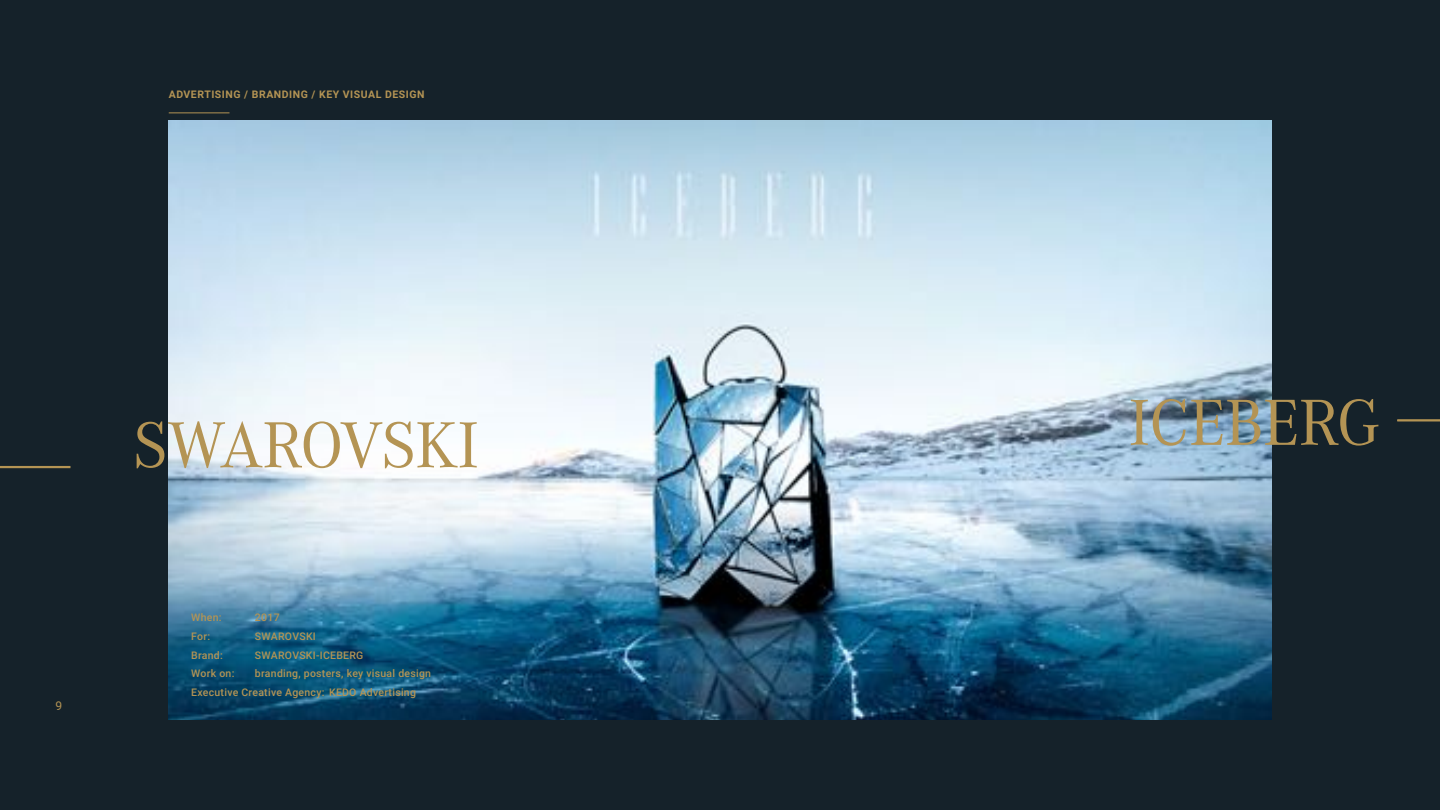
<style>
.page{position:relative;width:1440px;height:810px;background:#15222a}
.page>*{position:absolute;margin:0;border:0;box-sizing:border-box;transform-origin:0 0}
.t1{font:67.5px "Corporate A";letter-spacing:-.01em;color:#b49454}
.t2{font:12px "Roboto";color:#b49454}
.t3{font:500 10.5px/18.8px "Roboto";letter-spacing:.025em;color:#b49454}
.t4{font:700 10.5px "Roboto";letter-spacing:.05em;color:#b49454}
</style>
<div class="page">
<img style="left:169px;top:120px;width:1102px;height:600px">
<hr style="left:0;top:466px;width:70px;height:2px;background:#b49454">
<hr style="left:169px;top:112px;width:60px;height:1px;background:#b49454">
<hr style="left:1397px;top:419px;width:43px;height:3px;background:#b49454">
<p class="t4" style="left:169px;top:88px;width:257px">ADVERTISING / BRANDING / KEY VISUAL DESIGN</p>
<p class="t2" style="left:56px;top:698px;width:8px">9</p>
<h1 class="t1" style="left:133px;top:408px;width:348px">SWAROVSKI</h1>
<p class="t3" style="left:191px;top:608px;width:32px">When:</p>
<p class="t3" style="left:255px;top:608px;width:26px">2017</p>
<p class="t3" style="left:191px;top:627px;width:20px">For:</p>
<p class="t3" style="left:255px;top:627px;width:62px">SWAROVSKI</p>
<p class="t3" style="left:191px;top:646px;width:33px">Brand:</p>
<p class="t3" style="left:255px;top:646px;width:110px">SWAROVSKI-ICEBERG</p>
<p class="t3" style="left:191px;top:665px;width:45px">Work on:</p>
<p class="t3" style="left:191px;top:665px;width:241px;text-indent:64px">branding, posters, key visual design<br>Executive Creative Agency: KEDO Advertising</p>
<h1 class="t1" style="left:1129px;top:386px;width:253px">ICEBERG</h1>
</div>
